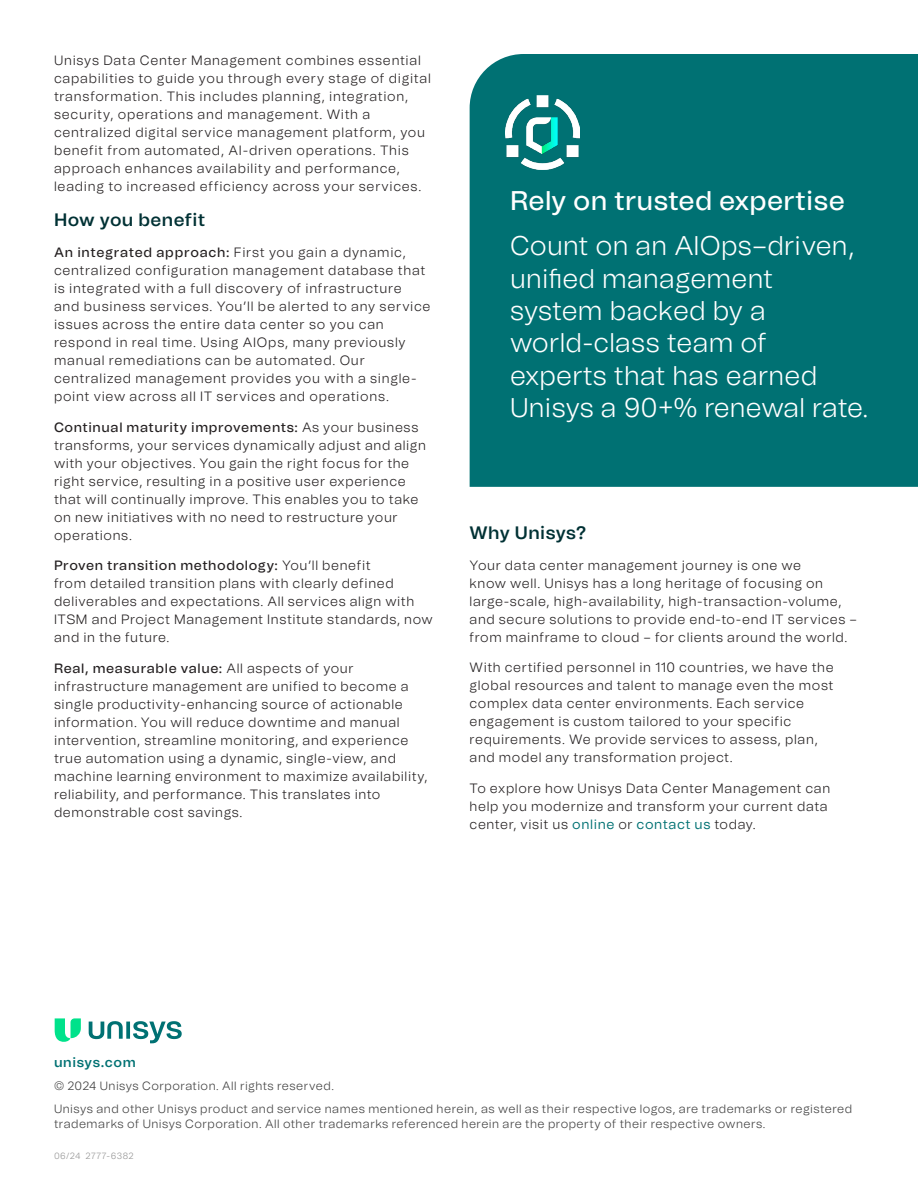
<style>
.page{position:relative;width:918px;height:1188px;background:#fff}
.page>*{position:absolute;margin:0;border:0;box-sizing:border-box;transform-origin:0 0}
.Call_out_Headline{font:300 27px/32.4px "Unisys";letter-spacing:.01em;color:#fff}
.Call_out_Headline-2{font:500 27px "Unisys";letter-spacing:.01em;color:#fff}
.Sub_Head_1{font:600 18px "Unisys";letter-spacing:.02em;color:#003134}
.Body_Text{font:300 13.5px/18px "Unisys";letter-spacing:.05em;color:#231f20}
.unisys_com{font:600 13.5px "Unisys";letter-spacing:.045em;color:#007173}
.Boiler_Plate{font:300 12px/14.4px "Unisys";letter-spacing:.04em;color:#3f3f3f}
.Job_Code{font:300 9px "Unisys";letter-spacing:.05em;color:#949494}
.s1{font-weight:500}
.s2{font-weight:400;color:#007173}
</style>
<div class="page">
<svg style="left:55px;top:1018px;width:26px;height:24px"></svg>
<svg style="left:89px;top:1021px;width:93px;height:22px"></svg>
<div style="left:470px;top:54px;width:448px;height:433px;background:#007173"></div>
<img style="left:505px;top:95px;width:75px;height:75px">
<p class="Body_Text" style="left:54px;top:51px;width:378px">Unisys Data Center Management combines essential capabilities to guide you through every stage of digital transformation. This includes planning, integration, security, operations and management. With a centralized digital service management platform, you benefit from automated, AI-driven operations. This approach enhances availability and performance, leading to increased efficiency across your services.</p>
<p class="Sub_Head_1" style="left:54px;top:207px;width:153px">How you benefit</p>
<p class="Body_Text" style="left:54px;top:243px;width:378px"><span class="s1">An integrated approach:</span> First you gain a dynamic, centralized configuration management database that is integrated with a full discovery of infrastructure<br>and business services. You’ll be alerted to any service issues across the entire data center so you can respond in real time. Using AIOps, many previously manual remediations can be automated. Our centralized management provides you with a single&shy;point view across all IT services and operations.</p>
<p class="Body_Text" style="left:54px;top:418px;width:374px"><span class="s1">Continual maturity improvements:</span> As your business transforms, your services dynamically adjust and align with your objectives. You gain the right focus for the right service, resulting in a positive user experience that will continually improve. This enables you to take on new initiatives with no need to restructure your operations.</p>
<p class="Body_Text" style="left:54px;top:556px;width:380px"><span class="s1">Proven transition methodology:</span> You’ll benefit<br>from detailed transition plans with clearly defined deliverables and expectations. All services align with ITSM and Project Management Institute standards, now and in the future.</p>
<p class="Body_Text" style="left:54px;top:659px;width:375px"><span class="s1">Real, measurable value:</span> All aspects of your infrastructure management are unified to become a single productivity-enhancing source of actionable information. You will reduce downtime and manual intervention, streamline monitoring, and experience true automation using a dynamic, single-view, and machine learning environment to maximize availability, reliability, and performance. This translates into demonstrable cost savings.</p>
<p class="Call_out_Headline-2" style="left:510px;top:181px;width:337px">Rely on trusted expertise</p>
<p class="Call_out_Headline" style="left:510px;top:229px;width:360px">Count on an AIOps–driven, unified management system backed by a world-class team of experts that has earned<br>Unisys a 90+% renewal rate.</p>
<p class="Sub_Head_1" style="left:470px;top:520px;width:118px">Why Unisys?</p>
<p class="Body_Text" style="left:470px;top:556px;width:389px">Your data center management journey is one we<br>know well. Unisys has a long heritage of focusing on large-scale, high-availability, high-transaction-volume, and secure solutions to provide end-to-end IT services – from mainframe to cloud – for clients around the world.</p>
<p class="Body_Text" style="left:470px;top:658px;width:366px">With certified personnel in 110 countries, we have the global resources and talent to manage even the most complex data center environments. Each service engagement is custom tailored to your specific requirements. We provide services to assess, plan, and model any transformation project.</p>
<p class="Body_Text" style="left:470px;top:779px;width:362px">To explore how Unisys Data Center Management can help you modernize and transform your current data center, visit us <span class="s2">online</span> or <span class="s2">contact us</span> today.</p>
<p class="unisys_com" style="left:54px;top:1053px;width:83px">unisys.com</p>
<p class="Boiler_Plate" style="left:54px;top:1079px;width:281px">© 2024 Unisys Corporation. All rights reserved.</p>
<p class="Boiler_Plate" style="left:54px;top:1102px;width:800px">Unisys and other Unisys product and service names mentioned herein, as well as their respective logos, are trademarks or registered trademarks of Unisys Corporation. All other trademarks referenced herein are the property of their respective owners.</p>
<p class="Job_Code" style="left:54px;top:1150px;width:81px">06/24 2777-6382</p>
</div>
